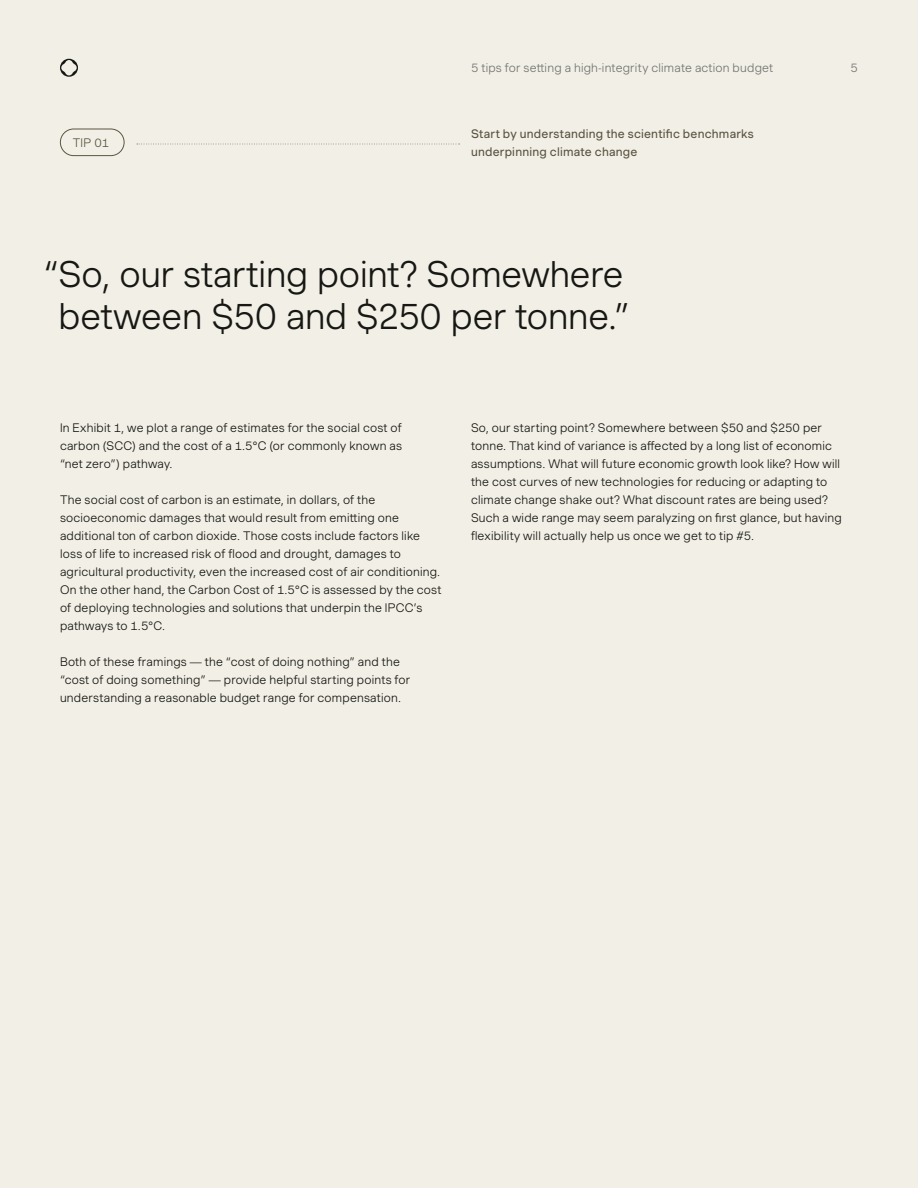
<style>
.page{position:relative;width:918px;height:1188px;background:#f2f0e6}
.page>*{position:absolute;margin:0;border:0;box-sizing:border-box;transform-origin:0 0}
.t1{font:300 36px/42px "Muoto";letter-spacing:-.005em;color:#171714;text-align:center}
.t2{font:300 12px/18px "Muoto";letter-spacing:.02em;color:#171714}
.t3{font:12px/18px "Muoto";letter-spacing:.02em;color:#5c5442}
.t4{font:300 12px "Muoto";letter-spacing:.015em;color:#737573}
.t5{font:300 12px "Muoto";color:#5c5442}
</style>
<div class="page">
<div style="left:60px;top:129px;width:64px;height:27px;border:1px solid #5c5442;border-radius:13px"></div>
<svg style="left:137px;top:144px;width:323px;height:1px"></svg>
<svg style="left:60px;top:59px;width:18px;height:18px"></svg>
<p class="t5" style="left:73px;top:134px;width:38px">TIP 01</p>
<p class="t4" style="left:471px;top:59px;width:304px">5 tips for setting a high-integrity climate action budget</p>
<p class="t4" style="left:851px;top:59px;width:9px">5</p>
<p class="t3" style="left:471px;top:124px;width:284px">Start by understanding the scientific benchmarks underpinning climate change</p>
<h1 class="t1" style="left:44px;top:252px;width:588px">“So, our starting point? Somewhere between $50 and $250 per tonne.”</h1>
<p class="t2" style="left:60px;top:418px;width:343px;text-align:justify">In Exhibit 1, we plot a range of estimates for the social cost of carbon (SCC) and the cost of a 1.5°C (or commonly known as “net zero”) pathway.</p>
<p class="t2" style="left:60px;top:490px;width:383px">The social cost of carbon is an estimate, in dollars, of the socioeconomic damages that would result from emitting one additional ton of carbon dioxide. Those costs include factors like loss of life to increased risk of flood and drought, damages to agricultural productivity, even the increased cost of air conditioning.<br>On the other hand, the Carbon Cost of 1.5°C is assessed by the cost of deploying technologies and solutions that underpin the IPCC’s pathways to 1.5°C.</p>
<p class="t2" style="left:60px;top:652px;width:352px">Both of these framings — the “cost of doing nothing” and the “cost of doing something” — provide helpful starting points for understanding a reasonable budget range for compensation.</p>
<p class="t2" style="left:471px;top:418px;width:372px">So, our starting point? Somewhere between $50 and $250 per tonne. That kind of variance is affected by a long list of economic assumptions. What will future economic growth look like? How will the cost curves of new technologies for reducing or adapting to climate change shake out? What discount rates are being used?<br>Such a wide range may seem paralyzing on first glance, but having flexibility will actually help us once we get to tip #5.</p>
</div>
